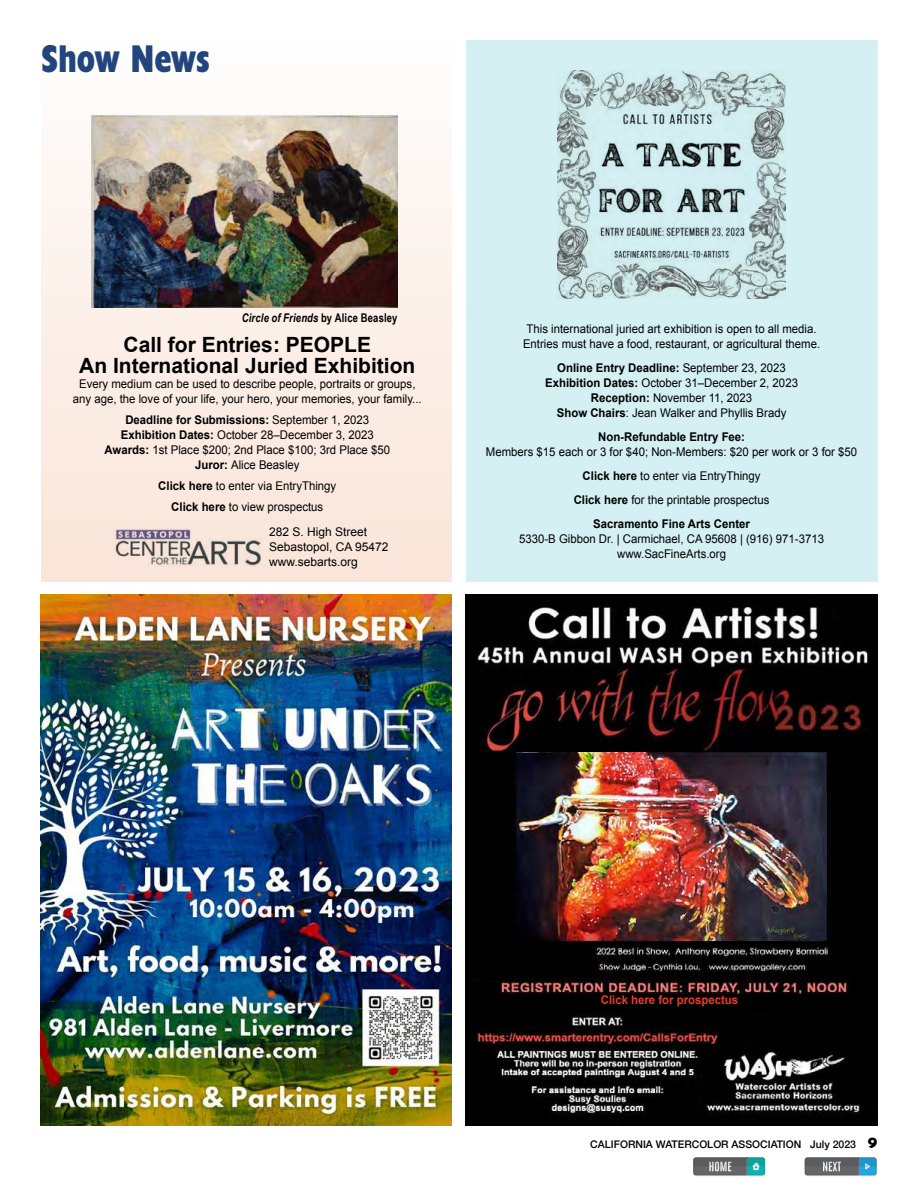
<style>
.page{position:relative;width:918px;height:1188px;background:#fff}
.page>*{position:absolute;margin:0;border:0;box-sizing:border-box;transform-origin:0 0}
.t1{font:700 condensed 39px "Humanist 521 BT Xtra";letter-spacing:-.005em;color:#22457d;scale:.92 1}
.t2{font:700 21px/21px "Arial";color:#000;text-align:center}
.t3{font:12px/15px "Arial";color:#000;text-align:center;scale:.95 1}
.t4{font:12px/15px "Arial";color:#000}
.t5{font:italic 700 12px "Arial Narrow";letter-spacing:.015em;color:#000;scale:.96 1}
.t6{font:700 12px "Arial";color:#000;scale:.95 1}
.t7{font:700 12px "Arial";color:#e83b2f;scale:.95 1}
.t8{font:500 10.5px "Helvetica Neue";color:#000}
.s1{font-style:normal}
.s2{font-weight:700}
.s3{font-family:"Humanist 521 BT";font-weight:800;font-size:15px}
</style>
<div class="page">
<svg style="left:693px;top:1157px;width:72px;height:19px"></svg>
<svg style="left:805px;top:1157px;width:71px;height:19px"></svg>
<div style="left:466px;top:40px;width:412px;height:542px;background:#d4f0f3"></div>
<div style="left:41px;top:40px;width:411px;height:542px;background:linear-gradient(to bottom,#fcfbf9,#fae4d8)"></div>
<img style="left:466px;top:594px;width:411px;height:531px">
<img style="left:466px;top:596px;width:412px;height:156px">
<img style="left:40px;top:594px;width:412px;height:531px">
<img style="left:557px;top:70px;width:229px;height:229px">
<img style="left:114px;top:527px;width:149px;height:40px">
<img style="left:92px;top:116px;width:305px;height:191px">
<div style="left:475px;top:995px;width:390px;height:17px;background:#000"></div>
<h1 class="t1" style="left:41px;top:34px;width:185px">Show News</h1>
<p class="t5" style="left:242px;top:311px;width:164px">Circle of Friends <span class="s1">by Alice Beasley</span></p>
<h2 class="t2" style="left:79px;top:334px;width:338px">Call for Entries: PEOPLE<br>An International Juried Exhibition</h2>
<p class="t3" style="left:73px;top:376px;width:369px">Every medium can be used to describe people, portraits or groups, any age, the love of your life, your hero, your memories, your family...</p>
<p class="t3" style="left:105px;top:412px;width:302px"><span class="s2">Deadline for Submissions:</span> September 1, 2023<br><span class="s2">Exhibition Dates:</span> October 28–December 3, 2023<br><span class="s2">Awards:</span> 1st Place $200; 2nd Place $100; 3rd Place $50<br><span class="s2">Juror:</span> Alice Beasley</p>
<p class="t3" style="left:158px;top:475px;width:189px;line-height:21px"><span class="s2">Click here</span> to enter via EntryThingy<br><span class="s2">Click here</span> to view prospectus</p>
<p class="t4" style="left:269px;top:524px;width:121px">282 S. High Street<br>Sebastopol, CA 95472 www.sebarts.org</p>
<p class="t3" style="left:523px;top:321px;width:314px;text-align:left">This international juried art exhibition is open to all media.<br>Entries must have a food, restaurant, or agricultural theme.</p>
<p class="t3" style="left:545px;top:360px;width:268px"><span class="s2">Online Entry Deadline:</span> September 23, 2023<br><span class="s2">Exhibition Dates:</span> October 31–December 2, 2023<br><span class="s2">Reception:</span> November 11, 2023<br><span class="s2">Show Chairs</span>: Jean Walker and Phyllis Brady</p>
<p class="t6" style="left:598px;top:430px;width:156px">Non-Refundable Entry Fee:</p>
<p class="t3" style="left:486px;top:439px;width:392px;line-height:24px">Members $15 each or 3 for $40; Non-Members: $20 per work or 3 for $50<br><span class="s2">Click here</span> to enter via EntryThingy<br><span class="s2">Click here</span> for the printable prospectus<br><span class="s2">Sacramento Fine Arts Center</span></p>
<p class="t3" style="left:519px;top:531px;width:323px">5330-B Gibbon Dr. | Carmichael, CA 95608 | (916) 971-3713 www.SacFineArts.org</p>
<p class="t7" style="left:601px;top:993px;width:146px">Click here for prospectus</p>
<p class="t8" style="left:590px;top:1135px;width:289px">CALIFORNIA WATERCOLOR ASSOCIATION July 2023 <span class="s3">9</span></p>
</div>
